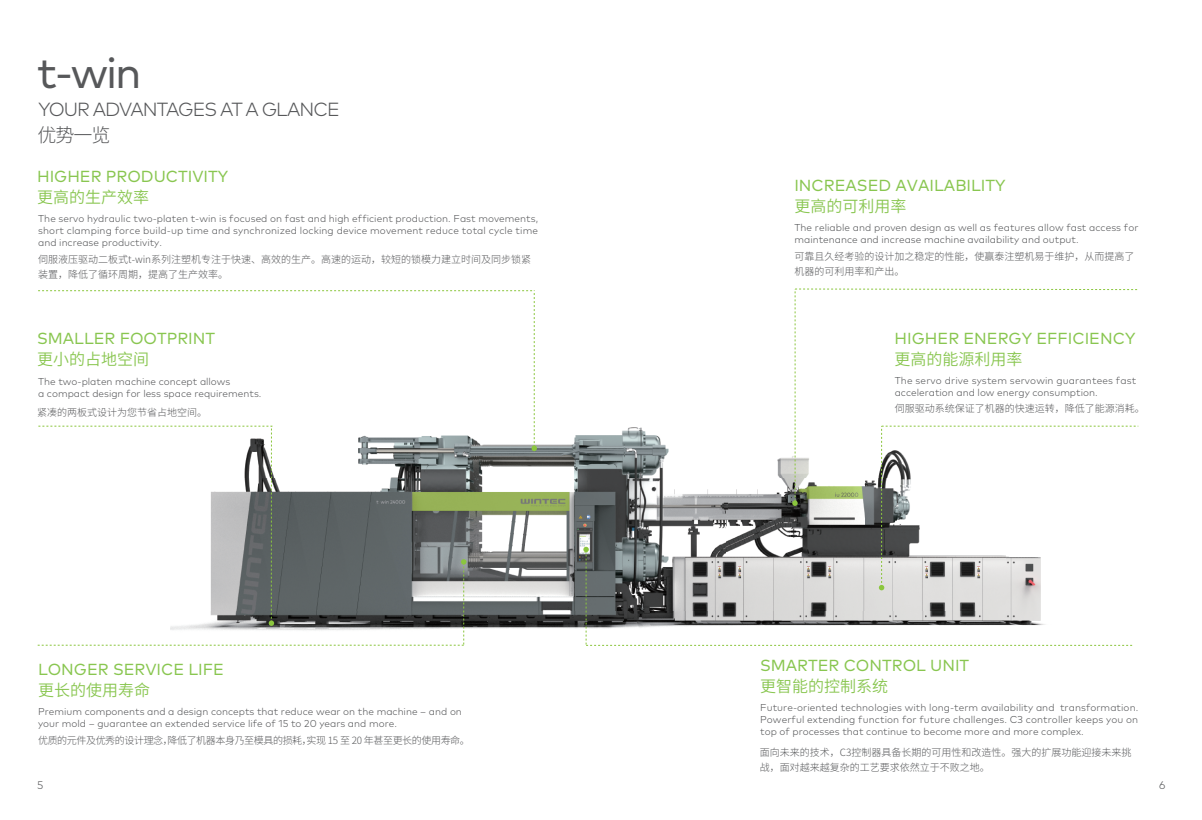
<style>
.page{position:relative;width:1202px;height:820px;background:#fff}
.page>*{position:absolute;margin:0;border:0;box-sizing:border-box;transform-origin:0 0}
.t1{font:44px "Mark Pro";color:#57585a}
.t2{font:300 19px "Mark OT";letter-spacing:-.05em;color:#57585a}
.t3{font:300 19px "Source Han Sans CN";color:#57585a}
.t4{font:16px "Mark Pro";color:#89c650}
.t5{font:16px "Source Han Sans CN";color:#89c650}
.t6{font:300 11px "Mark OT";color:#57585a}
.t7{font:300 10px/12px "Mark OT";color:#57585a}
.t8{font:300 10px/15px "Source Han Sans CN";color:#57585a}
.t9{font:300 10px "Source Han Sans CN";letter-spacing:-.04em;color:#57585a}
</style>
<div class="page">
<img style="left:171px;top:435px;width:902px;height:211px">
<svg style="left:583px;top:288px;width:556px;height:357px"></svg>
<svg style="left:38px;top:290px;width:499px;height:355px"></svg>
<h1 class="t1" style="left:37px;top:39px;width:106px">t-win</h1>
<h2 class="t2" style="left:38px;top:98px;width:303px">YOUR ADVANTAGES AT A GLANCE</h2>
<h2 class="t3" style="left:37px;top:124px;width:75px">优势一览</h2>
<h3 class="t4" style="left:37px;top:164px;width:193px">HIGHER PRODUCTIVITY</h3>
<p class="t7" style="left:38px;top:212px;width:501px;text-align:justify">The servo hydraulic two-platen t-win is focused on fast and high efficient production. Fast movements, short clamping force build-up time and synchronized locking device movement reduce total cycle time and increase productivity.</p>
<h3 class="t5" style="left:37px;top:188px;width:113px">更高的生产效率</h3>
<h3 class="t4" style="left:794px;top:173px;width:213px">INCREASED AVAILABILITY</h3>
<p class="t7" style="left:794px;top:221px;width:345px">The reliable and proven design as well as features allow fast access for maintenance and increase machine availability and output.</p>
<h3 class="t5" style="left:794px;top:197px;width:113px">更高的可利用率</h3>
<p class="t8" style="left:38px;top:252px;width:495px">伺服液压驱动二板式t-win系列注塑机专注于快速、高效的生产。高速的运动，较短的锁模力建立时间及同步锁紧装置，降低了循环周期，提高了生产效率。</p>
<p class="t8" style="left:794px;top:249px;width:341px">可靠且久经考验的设计加之稳定的性能，使赢泰注塑机易于维护，从而提高了机器的可利用率和产出。</p>
<h3 class="t4" style="left:37px;top:326px;width:180px">SMALLER FOOTPRINT</h3>
<p class="t7" style="left:38px;top:375px;width:225px">The two-platen machine concept allows<br>a compact design for less space requirements.</p>
<p class="t8" style="left:37px;top:404px;width:172px">紧凑的两板式设计为您节省占地空间。</p>
<h3 class="t5" style="left:37px;top:350px;width:113px">更小的占地空间</h3>
<h3 class="t4" style="left:38px;top:656px;width:187px">LONGER SERVICE LIFE</h3>
<p class="t7" style="left:38px;top:704px;width:425px">Premium components and a design concepts that reduce wear on the machine – and on your mold – guarantee an extended service life of 15 to 20 years and more.</p>
<p class="t9" style="left:38px;top:734px;width:433px">优质的元件及优秀的设计理念，降低了机器本身乃至模具的损耗，实现 15 至 20 年甚至更长的使用寿命。</p>
<h3 class="t5" style="left:38px;top:680px;width:113px">更长的使用寿命</h3>
<h3 class="t4" style="left:895px;top:326px;width:242px">HIGHER ENERGY EFFICIENCY</h3>
<p class="t7" style="left:895px;top:374px;width:243px">The servo drive system servowin guarantees fast acceleration and low energy consumption.</p>
<p class="t8" style="left:895px;top:401px;width:251px">伺服驱动系统保证了机器的快速运转，降低了能源消耗。</p>
<h3 class="t5" style="left:895px;top:350px;width:129px">更高的能源利用率</h3>
<h3 class="t4" style="left:760px;top:652px;width:211px">SMARTER CONTROL UNIT</h3>
<p class="t7" style="left:760px;top:701px;width:380px;text-align:justify">Future-oriented technologies with long-term availability and transformation.<br>Powerful extending function for future challenges. C3 controller keeps you on top of processes that continue to become more and more complex.</p>
<h3 class="t5" style="left:760px;top:676px;width:129px">更智能的控制系统</h3>
<p class="t8" style="left:760px;top:744px;width:373px">面向未来的技术，C3控制器具备长期的可用性和改造性。强大的扩展功能迎接未来挑战，面对越来越复杂的工艺要求依然立于不败之地。</p>
<p class="t6" style="left:37px;top:777px;width:8px">5</p>
<p class="t6" style="left:1159px;top:777px;width:8px">6</p>
</div>
